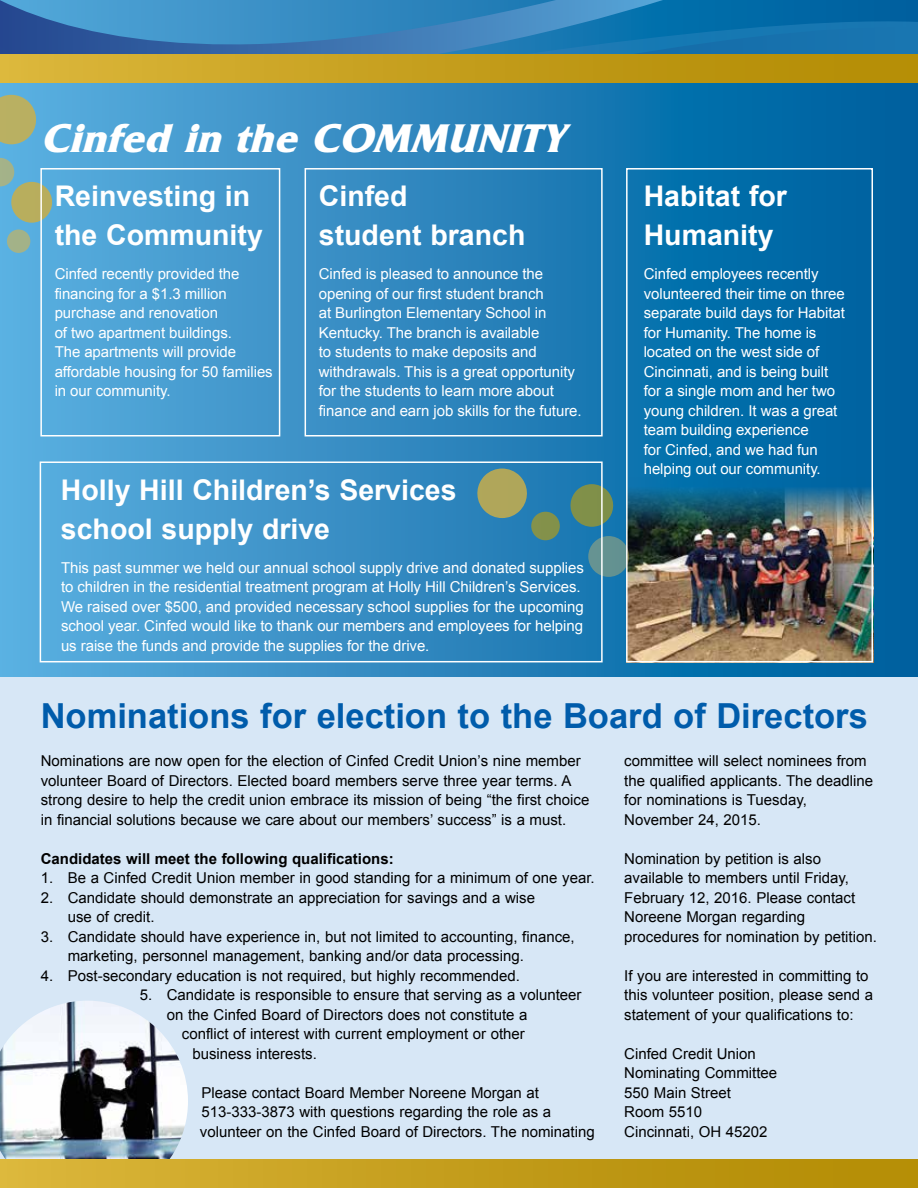
<style>
.page{position:relative;width:918px;height:1188px;background:#fff}
.page>*{position:absolute;margin:0;border:0;box-sizing:border-box;transform-origin:0 0}
.t1{font:italic 700 42px "Friz Quadrata";color:#fff}
.t2{font:700 34.5px "Arial";color:#005cab}
.t3{font:700 28.5px/39px "Arial";color:#fff}
.t4{font:15px/19.5px "Arial";color:#000}
.t5{font:15px/19.5px "Arial";letter-spacing:-.005em;color:#fff}
.t6{font:700 15px "Arial";color:#000}
</style>
<div class="page">
<svg style="left:0;top:0;width:559px;height:54px;background:#3881ba"></svg>
<svg style="left:559px;top:0;width:359px;height:54px;background:#1273ae"></svg>
<div style="left:0;top:73px;width:918px;height:605px;background:linear-gradient(to right,#5eaedf,#005c9b)"></div>
<div style="left:0;top:54px;width:918px;height:29px;background:linear-gradient(to right,#dab539,#b18901)"></div>
<div style="left:0;top:678px;width:918px;height:510px;background:#d7e7f6"></div>
<img style="left:629px;top:477px;width:241px;height:182px">
<div style="left:588px;top:536px;width:41px;height:41px;background:#649291;border-radius:50%"></div>
<div style="left:11px;top:182px;width:41px;height:41px;background:#b8ae5d;border-radius:50%"></div>
<svg style="left:0;top:95px;width:38px;height:49px;background:#a6af7a"></svg>
<svg style="left:476px;top:469px;width:52px;height:49px;background:#8d9c71"></svg>
<svg style="left:569px;top:484px;width:46px;height:43px;background:#618867"></svg>
<svg style="left:0;top:158px;width:14px;height:28px"></svg>
<div style="left:7px;top:230px;width:23px;height:23px;background:#a3b288;border-radius:50%"></div>
<div style="left:531px;top:512px;width:29px;height:28px;background:#83914a;border-radius:50%"></div>
<div style="left:40px;top:168px;width:240px;height:268px;border:2px solid #fff"></div>
<div style="left:305px;top:168px;width:298px;height:268px;border:2px solid #fff"></div>
<div style="left:626px;top:168px;width:247px;height:494px;border:2px solid #fff"></div>
<div style="left:40px;top:461px;width:563px;height:201px;border:2px solid #fff"></div>
<img style="left:0;top:1001px;width:188px;height:158px">
<div style="left:0;top:1159px;width:918px;height:29px;background:linear-gradient(to right,#dab539,#b18901)"></div>
<h1 class="t1" style="left:41px;top:115px;width:537px">Cinfed in the COMMUNITY</h1>
<h3 class="t3" style="left:319px;top:178px;width:208px">Cinfed<br>student branch</h3>
<h3 class="t3" style="left:55px;top:178px;width:210px">Reinvesting in the Community</h3>
<p class="t5" style="left:55px;top:264px;width:220px">Cinfed recently provided the financing for a $1.3 million purchase and renovation<br>of two apartment buildings.<br>The apartments will provide affordable housing for 50 families in our community.</p>
<p class="t5" style="left:319px;top:264px;width:264px">Cinfed is pleased to announce the opening of our first student branch<br>at Burlington Elementary School in Kentucky. The branch is available<br>to students to make deposits and withdrawals. This is a great opportunity for the students to learn more about finance and earn job skills for the future.</p>
<h3 class="t3" style="left:61px;top:471px;width:397px">Holly Hill Children’s Services school supply drive</h3>
<p class="t5" style="left:61px;top:558px;width:524px">This past summer we held our annual school supply drive and donated supplies to children in the residential treatment program at Holly Hill Children’s Services.<br>We raised over $500, and provided necessary school supplies for the upcoming school year. Cinfed would like to thank our members and employees for helping us raise the funds and provide the supplies for the drive.</p>
<h3 class="t3" style="left:644px;top:178px;width:145px">Habitat for<br>Humanity</h3>
<p class="t5" style="left:644px;top:264px;width:203px">Cinfed employees recently volunteered their time on three separate build days for Habitat for Humanity. The home is located on the west side of<br>Cincinnati, and is being built for a single mom and her two young children. It was a great team building experience<br>for Cinfed, and we had fun helping out our community.</p>
<h2 class="t2" style="left:41px;top:693px;width:829px">Nominations for election to the Board of Directors</h2>
<p class="t4" style="left:41px;top:751px;width:550px">Nominations are now open for the election of Cinfed Credit Union’s nine member volunteer Board of Directors. Elected board members serve three year terms. A strong desire to help the credit union embrace its mission of being “the first choice in financial solutions because we care about our members’ success” is a must.</p>
<p class="t6" style="left:41px;top:848px;width:354px">Candidates will meet the following qualifications:</p>
<p class="t4" style="left:41px;top:868px;width:555px">1. Be a Cinfed Credit Union member in good standing for a minimum of one year.</p>
<p class="t4" style="left:68px;top:888px;width:469px;text-indent:-27px">2. Candidate should demonstrate an appreciation for savings and a wise use of credit.</p>
<p class="t4" style="left:68px;top:927px;width:508px;text-indent:-27px">3. Candidate should have experience in, but not limited to accounting, finance, marketing, personnel management, banking and/or data processing.</p>
<p class="t4" style="left:41px;top:966px;width:481px">4. Post-secondary education is not required, but highly recommended.</p>
<p class="t4" style="left:140px;top:985px;width:443px">5. Candidate is responsible to ensure that serving as a volunteer</p>
<p class="t4" style="left:167px;top:1005px;width:362px">on the Cinfed Board of Directors does not constitute a</p>
<p class="t4" style="left:182px;top:1024px;width:345px">conflict of interest with current employment or other</p>
<p class="t4" style="left:192px;top:1044px;width:126px">business interests.</p>
<p class="t4" style="left:200px;top:1083px;width:396px">Please contact Board Member Noreene Morgan at<br>513-333-3873 with questions regarding the role as a volunteer on the Cinfed Board of Directors. The nominating</p>
<p class="t4" style="left:624px;top:751px;width:251px">committee will select nominees from the qualified applicants. The deadline for nominations is Tuesday,<br>November 24, 2015.</p>
<p class="t4" style="left:624px;top:849px;width:254px">Nomination by petition is also available to members until Friday, February 12, 2016. Please contact Noreene Morgan regarding procedures for nomination by petition.</p>
<p class="t4" style="left:624px;top:966px;width:250px">If you are interested in committing to this volunteer position, please send a statement of your qualifications to:</p>
<p class="t4" style="left:624px;top:1044px;width:154px">Cinfed Credit Union<br>Nominating Committee<br>550 Main Street<br>Room 5510<br>Cincinnati, OH 45202</p>
</div>
